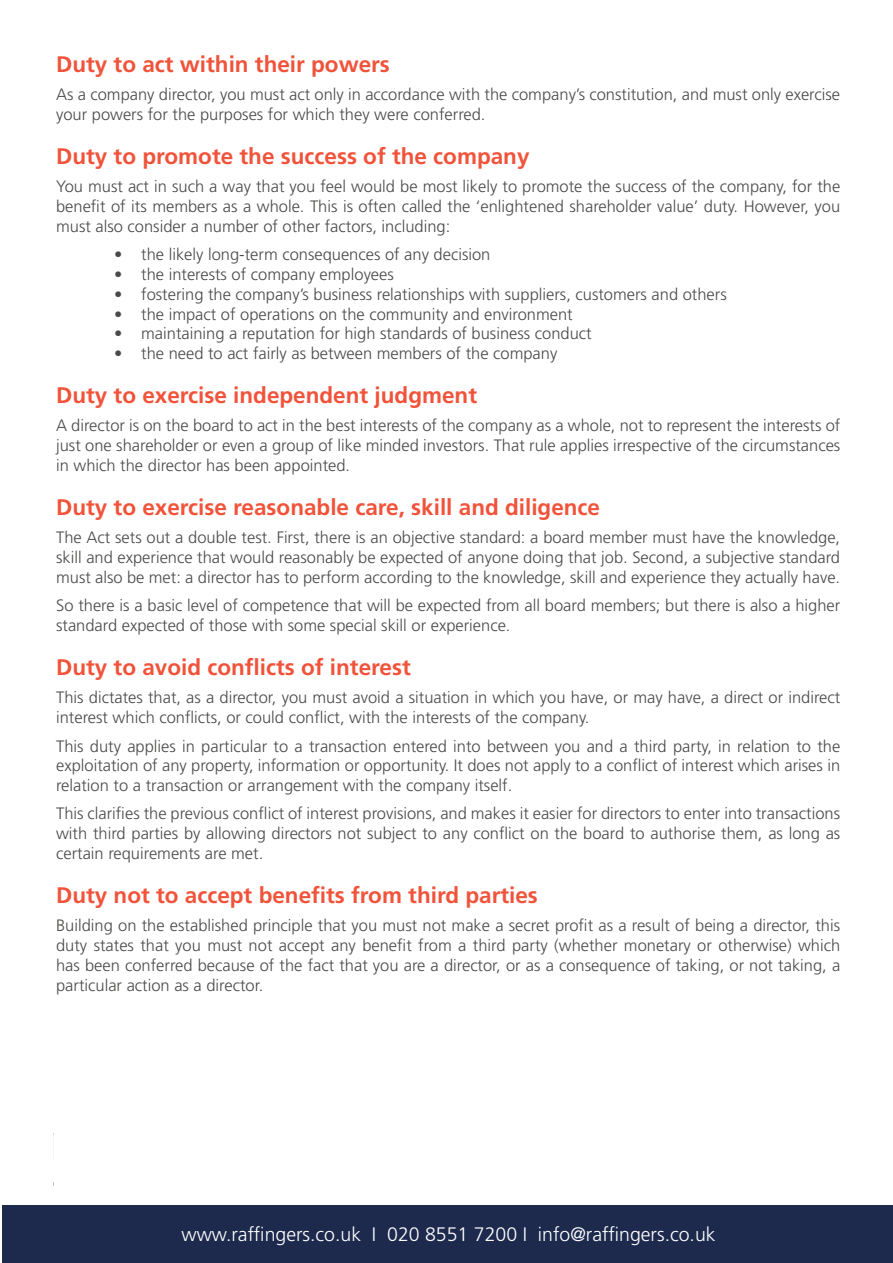
<style>
.page{position:relative;width:893px;height:1263px;background:#fff}
.page>*{position:absolute;margin:0;border:0;box-sizing:border-box;transform-origin:0 0}
.t1{font:700 22.5px "Frutiger LT Std";color:#f1533a}
.t2{font:300 19.5px "Frutiger LT Std";color:#fff}
.t3{font:300 16.5px/19.8px "Frutiger LT Std";color:#4a4a49;text-align:justify}
</style>
<div class="page">
<div style="left:2px;top:1206px;width:891px;height:57px;background:#1d2a4e"></div>
<p class="t1" style="left:56px;top:51px;width:335px">Duty to act within their powers</p>
<p class="t3" style="left:56px;top:85px;width:785px">As a company director, you must act only in accordance with the company’s constitution, and must only exercise your powers for the purposes for which they were conferred.</p>
<p class="t1" style="left:56px;top:143px;width:475px">Duty to promote the success of the company</p>
<p class="t3" style="left:56px;top:177px;width:786px">You must act in such a way that you feel would be most likely to promote the success of the company, for the benefit of its members as a whole. This is often called the ‘enlightened shareholder value’ duty. However, you must also consider a number of other factors, including:</p>
<p class="t3" style="left:114px;top:245px;width:378px">• the likely long-term consequences of any decision</p>
<p class="t3" style="left:114px;top:265px;width:281px">• the interests of company employees</p>
<p class="t3" style="left:114px;top:284px;width:614px">• fostering the company’s business relationships with suppliers, customers and others</p>
<p class="t3" style="left:114px;top:304px;width:460px">• the impact of operations on the community and environment</p>
<p class="t3" style="left:114px;top:324px;width:479px">• maintaining a reputation for high standards of business conduct</p>
<p class="t3" style="left:114px;top:344px;width:445px">• the need to act fairly as between members of the company</p>
<p class="t1" style="left:56px;top:382px;width:422px">Duty to exercise independent judgment</p>
<p class="t3" style="left:56px;top:416px;width:786px">A director is on the board to act in the best interests of the company as a whole, not to represent the interests of just one shareholder or even a group of like minded investors. That rule applies irrespective of the circumstances in which the director has been appointed.</p>
<p class="t1" style="left:56px;top:494px;width:545px">Duty to exercise reasonable care, skill and diligence</p>
<p class="t3" style="left:56px;top:528px;width:785px">The Act sets out a double test. First, there is an objective standard: a board member must have the knowledge, skill and experience that would reasonably be expected of anyone doing that job. Second, a subjective standard must also be met: a director has to perform according to the knowledge, skill and experience they actually have.</p>
<p class="t3" style="left:56px;top:596px;width:786px">So there is a basic level of competence that will be expected from all board members; but there is also a higher standard expected of those with some special skill or experience.</p>
<p class="t1" style="left:56px;top:654px;width:356px">Duty to avoid conflicts of interest</p>
<p class="t3" style="left:56px;top:688px;width:786px">This dictates that, as a director, you must avoid a situation in which you have, or may have, a direct or indirect interest which conflicts, or could conflict, with the interests of the company.</p>
<p class="t3" style="left:56px;top:736px;width:786px">This duty applies in particular to a transaction entered into between you and a third party, in relation to the exploitation of any property, information or opportunity. It does not apply to a conflict of interest which arises in relation to a transaction or arrangement with the company itself.</p>
<p class="t3" style="left:56px;top:804px;width:786px">This clarifies the previous conflict of interest provisions, and makes it easier for directors to enter into transactions with third parties by allowing directors not subject to any conflict on the board to authorise them, as long as certain requirements are met.</p>
<p class="t1" style="left:56px;top:882px;width:483px">Duty not to accept benefits from third parties</p>
<p class="t3" style="left:56px;top:916px;width:786px">Building on the established principle that you must not make a secret profit as a result of being a director, this duty states that you must not accept any benefit from a third party (whether monetary or otherwise) which has been conferred because of the fact that you are a director, or as a consequence of taking, or not taking, a particular action as a director.</p>
<p class="t2" style="left:182px;top:1223px;width:536px">www.raffingers.co.uk I 020 8551 7200 I info@raffingers.co.uk</p>
</div>
